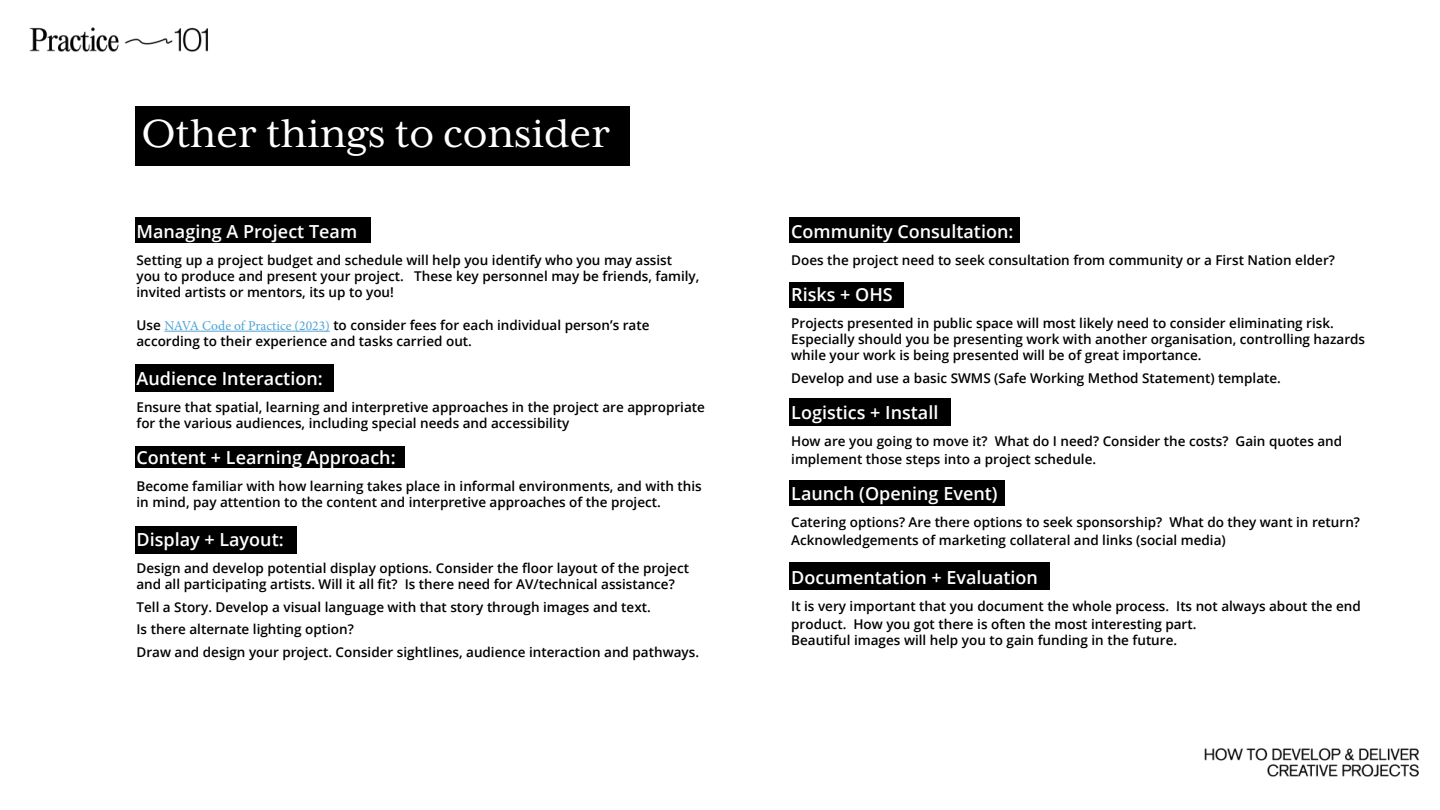
<style>
.page{position:relative;width:1440px;height:810px;background:#fff}
.page>*{position:absolute;margin:0;border:0;box-sizing:border-box;transform-origin:0 0}
.t1{font:45px "Mrs Eaves XL Serif OT";color:#fff}
.t2{font:600 18px "Open Sans";color:#fff}
.t3{font:600 13.5px/16.2px "Open Sans";color:#000}
.s1{font-family:"Minion Pro";font-size:9px}
.s2{color:#000}
.s3{font-family:"Minion Pro";font-weight:400;color:#4fa3d6}
</style>
<div class="page">
<img style="left:29px;top:27px;width:179px;height:25px">
<img style="left:1204px;top:748px;width:216px;height:29px">
<div style="left:135px;top:217px;width:235px;height:26px;background:#000"></div>
<div style="left:135px;top:364px;width:199px;height:28px;background:#000"></div>
<div style="left:135px;top:446px;width:270px;height:22px;background:#000"></div>
<div style="left:135px;top:526px;width:162px;height:28px;background:#000"></div>
<div style="left:789px;top:217px;width:231px;height:26px;background:#000"></div>
<div style="left:789px;top:282px;width:114px;height:26px;background:#000"></div>
<div style="left:789px;top:398px;width:162px;height:28px;background:#000"></div>
<div style="left:789px;top:480px;width:216px;height:26px;background:#000"></div>
<div style="left:789px;top:562px;width:261px;height:28px;background:#000"></div>
<div style="left:135px;top:106px;width:495px;height:59px;background:#000"></div>
<hr style="left:164px;top:331px;width:166px;height:1px;background:#4fa3d6">
<h1 class="t1" style="left:128px;top:109px;width:483px"><span class="s1">•</span> Other things to consider</h1>
<h2 class="t2" style="left:136px;top:219px;width:227px">Managing A Project Team<span class="s2">:</span></h2>
<p class="t3" style="left:136px;top:252px;width:565px">Setting up a project budget and schedule will help you identify who you may assist you to produce and present your project. These key personnel may be friends, family, invited artists or mentors, its up to you!</p>
<p class="t3" style="left:136px;top:317px;width:515px">Use <span class="s3">NAVA Code of Practice (2023)</span> to consider fees for each individual person’s rate according to their experience and tasks carried out.</p>
<h2 class="t2" style="left:136px;top:366px;width:188px">Audience Interaction:</h2>
<p class="t3" style="left:136px;top:398px;width:570px">Ensure that spatial, learning and interpretive approaches in the project are appropriate for the various audiences, including special needs and accessibility</p>
<h2 class="t2" style="left:136px;top:445px;width:261px">Content + Learning Approach:</h2>
<p class="t3" style="left:136px;top:478px;width:567px">Become familiar with how learning takes place in informal environments, and with this in mind, pay attention to the content and interpretive approaches of the project.</p>
<h2 class="t2" style="left:136px;top:527px;width:149px">Display + Layout:</h2>
<p class="t3" style="left:136px;top:560px;width:554px">Design and develop potential display options. Consider the floor layout of the project and all participating artists. Will it all fit? Is there need for AV/technical assistance?</p>
<p class="t3" style="left:137px;top:595px;width:564px;line-height:22.5px">Tell a Story. Develop a visual language with that story through images and text.<br>Is there alternate lighting option?<br>Draw and design your project. Consider sightlines, audience interaction and pathways.</p>
<h2 class="t2" style="left:791px;top:219px;width:224px">Community Consultation:</h2>
<p class="t3" style="left:791px;top:252px;width:545px">Does the project need to seek consultation from community or a First Nation elder?</p>
<h2 class="t2" style="left:791px;top:282px;width:103px">Risks + OHS</h2>
<p class="t3" style="left:791px;top:315px;width:575px">Projects presented in public space will most likely need to consider eliminating risk.<br>Especially should you be presenting work with another organisation, controlling hazards while your work is being presented will be of great importance.</p>
<p class="t3" style="left:791px;top:370px;width:491px">Develop and use a basic SWMS (Safe Working Method Statement) template.</p>
<h2 class="t2" style="left:791px;top:400px;width:149px">Logistics + Install</h2>
<p class="t3" style="left:791px;top:432px;width:553px;line-height:18px">How are you going to move it? What do I need? Consider the costs? Gain quotes and implement those steps into a project schedule.</p>
<h2 class="t2" style="left:791px;top:481px;width:208px">Launch (Opening Event)</h2>
<p class="t3" style="left:791px;top:513px;width:570px;line-height:18px">Catering options? Are there options to seek sponsorship? What do they want in return?<br>Acknowledgements of marketing collateral and links (social media)</p>
<h2 class="t2" style="left:791px;top:565px;width:248px">Documentation + Evaluation</h2>
<p class="t3" style="left:791px;top:596px;width:571px;line-height:18px">It is very important that you document the whole process. Its not always about the end product. How you got there is often the most interesting part.</p>
<p class="t3" style="left:791px;top:632px;width:387px">Beautiful images will help you to gain funding in the future.</p>
</div>
